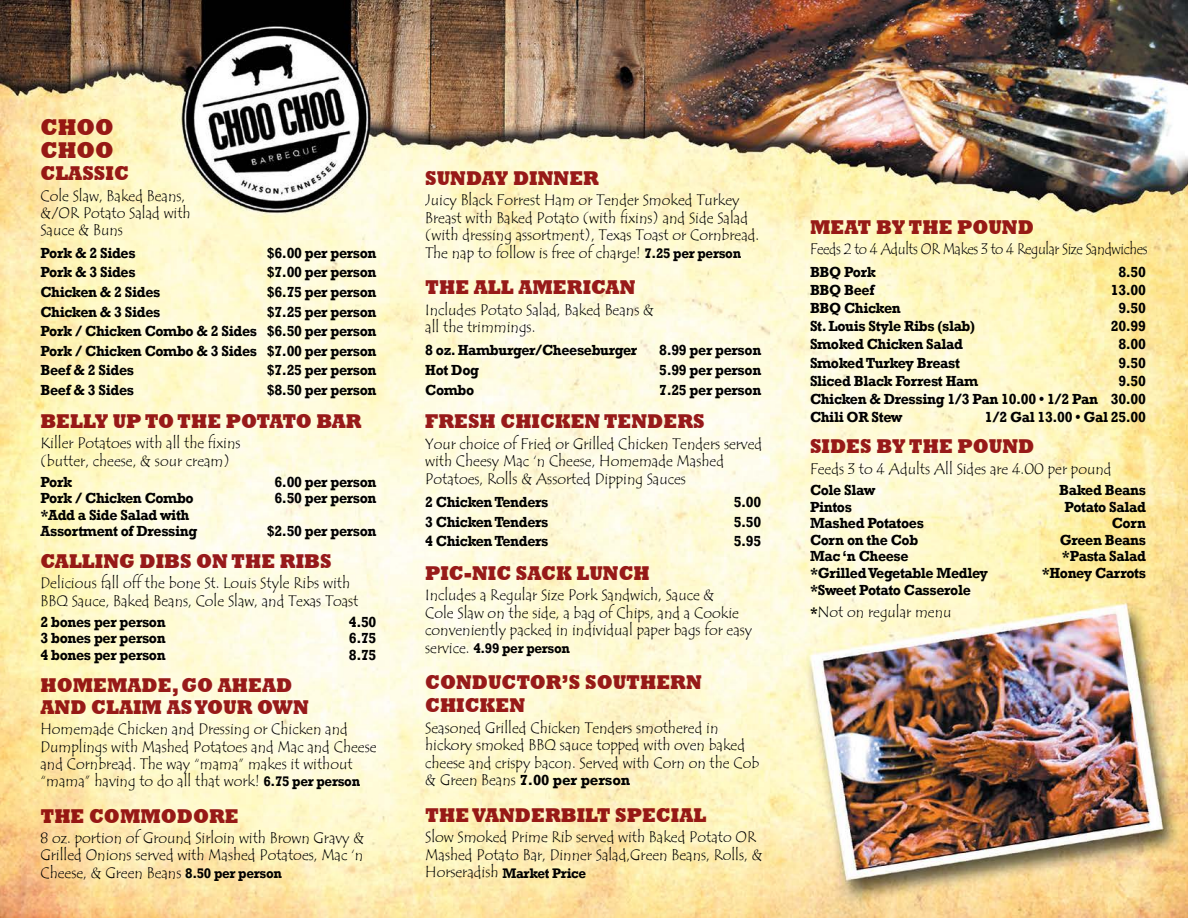
<style>
.page{position:relative;width:1188px;height:918px;background:#fff}
.page>*{position:absolute;margin:0;border:0;box-sizing:border-box;transform-origin:0 0}
.t1{font:800 23.4px/22.6px "Rockwell";color:#981b1e;scale:.92 1}
.t2{font:800 20.4px/22.6px "Rockwell";color:#981b1e;scale:.9 1}
.t3{font:15.6px/17.5px "Tempus Sans ITC";color:#000;scale:.95 1}
.t4{font:15.6px "Tempus Sans ITC";letter-spacing:-.025em;color:#000;scale:.89 1}
.t5{font:700 15px/19.6px "Rockwell";letter-spacing:-.025em;color:#000;text-align:justify;scale:.95 1}
.t6{font:700 15px "Rockwell";letter-spacing:-.025em;color:#000}
.t7{font:700 14.25px "Rockwell";letter-spacing:-.025em;color:#000;scale:.95 1}
.s1{font-family:"Rockwell";font-weight:700;font-size:14.25px}
.s2{font-family:"Tempus Sans ITC";font-weight:400;font-size:15.6px}
</style>
<div class="page">
<img style="left:0;top:0;width:1188px;height:918px">
<h1 class="t1" style="left:40px;top:116px;width:81px">CHOO<br>CHOO</h1>
<h2 class="t2" style="left:40px;top:162px;width:100px">CLASSIC</h2>
<p class="t3" style="left:40px;top:187px;width:160px">Cole Slaw, Baked Beans, &amp;/OR Potato Salad with<br>Sauce &amp; Buns</p>
<p class="t5" style="left:40px;top:243px;width:102px">Pork &amp; 2 Sides</p>
<p class="t5" style="left:267px;top:243px;width:117px">$6.00 per person</p>
<p class="t5" style="left:40px;top:263px;width:102px">Pork &amp; 3 Sides</p>
<p class="t5" style="left:267px;top:263px;width:117px">$7.00 per person</p>
<p class="t5" style="left:40px;top:282px;width:128px">Chicken &amp; 2 Sides</p>
<p class="t5" style="left:267px;top:282px;width:117px">$6.75 per person</p>
<p class="t5" style="left:40px;top:302px;width:128px">Chicken &amp; 3 Sides</p>
<p class="t5" style="left:40px;top:302px;width:355px;text-indent:226px">$7.25 per person Pork / Chicken Combo &amp; 2 Sides $6.50 per person Pork / Chicken Combo &amp; 3 Sides $7.00 per person Beef &amp; 2 Sides</p>
<p class="t5" style="left:267px;top:360px;width:117px">$7.25 per person</p>
<p class="t5" style="left:40px;top:380px;width:100px">Beef &amp; 3 Sides</p>
<p class="t5" style="left:267px;top:380px;width:117px">$8.50 per person</p>
<h2 class="t2" style="left:40px;top:410px;width:358px">BELLY UP TO THE POTATO BAR</h2>
<p class="t3" style="left:40px;top:435px;width:212px">Killer Potatoes with all the fixins (butter, cheese, &amp; sour cream)</p>
<p class="t5" style="left:40px;top:472px;width:35px">Pork</p>
<p class="t5" style="left:274px;top:472px;width:109px">6.00 per person</p>
<p class="t5" style="left:40px;top:488px;width:163px">Pork / Chicken Combo</p>
<p class="t5" style="left:274px;top:488px;width:109px">6.50 per person</p>
<p class="t5" style="left:40px;top:507px;width:167px;line-height:16.6px">*Add a Side Salad with<br>Assortment of Dressing</p>
<p class="t5" style="left:267px;top:522px;width:117px">$2.50 per person</p>
<h2 class="t2" style="left:40px;top:550px;width:325px">CALLING DIBS ON THE RIBS</h2>
<p class="t3" style="left:40px;top:575px;width:336px">Delicious fall off the bone St. Louis Style Ribs with<br>BBQ Sauce, Baked Beans, Cole Slaw, and Texas Toast</p>
<p class="t5" style="left:40px;top:612px;width:133px">2 bones per person</p>
<p class="t5" style="left:349px;top:612px;width:31px">4.50</p>
<p class="t5" style="left:40px;top:629px;width:133px">3 bones per person</p>
<p class="t5" style="left:349px;top:629px;width:31px">6.75</p>
<p class="t5" style="left:40px;top:645px;width:133px">4 bones per person</p>
<p class="t5" style="left:349px;top:645px;width:31px">8.75</p>
<h2 class="t2" style="left:40px;top:674px;width:300px">HOMEMADE, GO AHEAD<br>AND CLAIM AS YOUR OWN</h2>
<p class="t3" style="left:40px;top:721px;width:355px">Homemade Chicken and Dressing or Chicken and Dumplings with Mashed Potatoes and Mac and Cheese and Cornbread. The way “mama” makes it without “mama” having to do all that work! <span class="s1">6.75 per person</span></p>
<h2 class="t2" style="left:40px;top:805px;width:222px">THE COMMODORE</h2>
<p class="t3" style="left:40px;top:829px;width:343px;text-align:justify">8 oz. portion of Ground Sirloin with Brown Gravy &amp; Grilled Onions served with Mashed Potatoes, Mac ‘n Cheese, &amp; Green Beans <span class="s1">8.50 per person</span></p>
<h2 class="t2" style="left:425px;top:167px;width:195px">SUNDAY DINNER</h2>
<p class="t3" style="left:425px;top:191px;width:353px">Juicy Black Forrest Ham or Tender Smoked Turkey Breast with Baked Potato (with fixins) and Side Salad (with dressing assortment), Texas Toast or Cornbread.<br>The nap to follow is free of charge! <span class="s1">7.25 per person</span></p>
<h2 class="t2" style="left:425px;top:276px;width:235px">THE ALL AMERICAN</h2>
<p class="t3" style="left:425px;top:301px;width:242px">Includes Potato Salad, Baked Beans &amp; all the trimmings.</p>
<p class="t5" style="left:425px;top:340px;width:225px">8 oz. Hamburger/Cheeseburger</p>
<p class="t5" style="left:659px;top:340px;width:109px">8.99 per person</p>
<p class="t5" style="left:425px;top:360px;width:58px">Hot Dog</p>
<p class="t5" style="left:659px;top:360px;width:109px">5.99 per person</p>
<p class="t5" style="left:425px;top:380px;width:53px">Combo</p>
<p class="t5" style="left:659px;top:380px;width:109px">7.25 per person</p>
<h2 class="t2" style="left:425px;top:410px;width:312px">FRESH CHICKEN TENDERS</h2>
<p class="t3" style="left:425px;top:435px;width:356px">Your choice of Fried or Grilled Chicken Tenders served with Cheesy Mac ‘n Cheese, Homemade Mashed<br>Potatoes, Rolls &amp; Assorted Dipping Sauces</p>
<p class="t5" style="left:425px;top:492px;width:131px">2 Chicken Tenders</p>
<p class="t5" style="left:734px;top:492px;width:31px">5.00</p>
<p class="t5" style="left:425px;top:512px;width:131px">3 Chicken Tenders</p>
<p class="t5" style="left:734px;top:512px;width:31px">5.50</p>
<p class="t5" style="left:425px;top:531px;width:131px">4 Chicken Tenders</p>
<p class="t5" style="left:734px;top:531px;width:31px">5.95</p>
<h2 class="t2" style="left:425px;top:562px;width:251px">PIC-NIC SACK LUNCH</h2>
<p class="t3" style="left:425px;top:587px;width:346px">Includes a Regular Size Pork Sandwich, Sauce &amp;<br>Cole Slaw on the side, a bag of Chips, and a Cookie conveniently packed in individual paper bags for easy</p>
<p class="t7" style="left:425px;top:640px;width:154px"><span class="s2">service.</span> 4.99 per person</p>
<h2 class="t2" style="left:425px;top:671px;width:309px">CONDUCTOR’S SOUTHERN<br>CHICKEN</h2>
<p class="t3" style="left:425px;top:719px;width:353px">Seasoned Grilled Chicken Tenders smothered in hickory smoked BBQ sauce topped with oven baked cheese and crispy bacon. Served with Corn on the Cob</p>
<p class="t6" style="left:425px;top:771px;width:207px"><span class="s2">&amp; Green Beans</span> 7.00 per person</p>
<h2 class="t2" style="left:425px;top:804px;width:314px">THE VANDERBILT SPECIAL</h2>
<p class="t3" style="left:425px;top:829px;width:357px">Slow Smoked Prime Rib served with Baked Potato OR<br>Mashed Potato Bar, Dinner Salad,Green Beans, Rolls, &amp;<br>Horseradish <span class="s1">Market Price</span></p>
<h2 class="t2" style="left:810px;top:216px;width:250px">MEAT BY THE POUND</h2>
<p class="t4" style="left:810px;top:239px;width:381px">Feeds 2 to 4 Adults OR Makes 3 to 4 Regular Size Sandwiches</p>
<p class="t5" style="left:810px;top:262px;width:71px">BBQ Pork</p>
<p class="t5" style="left:1118px;top:262px;width:31px">8.50</p>
<p class="t5" style="left:810px;top:280px;width:69px">BBQ Beef</p>
<p class="t5" style="left:1111px;top:280px;width:38px">13.00</p>
<p class="t5" style="left:810px;top:298px;width:97px">BBQ Chicken</p>
<p class="t5" style="left:1118px;top:298px;width:31px">9.50</p>
<p class="t5" style="left:810px;top:316px;width:175px">St. Louis Style Ribs (slab)</p>
<p class="t5" style="left:1111px;top:316px;width:38px">20.99</p>
<p class="t5" style="left:810px;top:335px;width:162px">Smoked Chicken Salad</p>
<p class="t5" style="left:1118px;top:335px;width:31px">8.00</p>
<p class="t5" style="left:810px;top:353px;width:159px">Smoked Turkey Breast</p>
<p class="t5" style="left:1118px;top:353px;width:31px">9.50</p>
<p class="t5" style="left:810px;top:371px;width:179px">Sliced Black Forrest Ham</p>
<p class="t5" style="left:810px;top:372px;width:355px;line-height:18.1px;text-indent:308px">9.50<br>Chicken &amp; Dressing 1/3 Pan 10.00 • 1/2 Pan 30.00<br>Chili OR Stew</p>
<p class="t5" style="left:985px;top:407px;width:171px">1/2 Gal 13.00 • Gal 25.00</p>
<h2 class="t2" style="left:810px;top:436px;width:251px">SIDES BY THE POUND</h2>
<p class="t3" style="left:810px;top:460px;width:319px">Feeds 3 to 4 Adults All Sides are 4.00 per pound</p>
<p class="t5" style="left:810px;top:480px;width:70px">Cole Slaw</p>
<p class="t5" style="left:1059px;top:480px;width:93px">Baked Beans</p>
<p class="t5" style="left:810px;top:497px;width:46px">Pintos</p>
<p class="t5" style="left:1065px;top:497px;width:87px">Potato Salad</p>
<p class="t5" style="left:810px;top:513px;width:122px">Mashed Potatoes</p>
<p class="t5" style="left:1112px;top:513px;width:38px">Corn</p>
<p class="t5" style="left:810px;top:530px;width:115px">Corn on the Cob</p>
<p class="t5" style="left:1060px;top:530px;width:92px">Green Beans</p>
<p class="t5" style="left:810px;top:547px;width:105px">Mac ‘n Cheese</p>
<p class="t5" style="left:1062px;top:547px;width:90px">*Pasta Salad</p>
<p class="t5" style="left:810px;top:563px;width:189px">*Grilled Vegetable Medley</p>
<p class="t5" style="left:1042px;top:563px;width:111px">*Honey Carrots</p>
<p class="t5" style="left:810px;top:580px;width:171px">*Sweet Potato Casserole</p>
<p class="t3" style="left:810px;top:603px;width:150px"><span class="s1">*</span>Not on regular menu</p>
</div>
